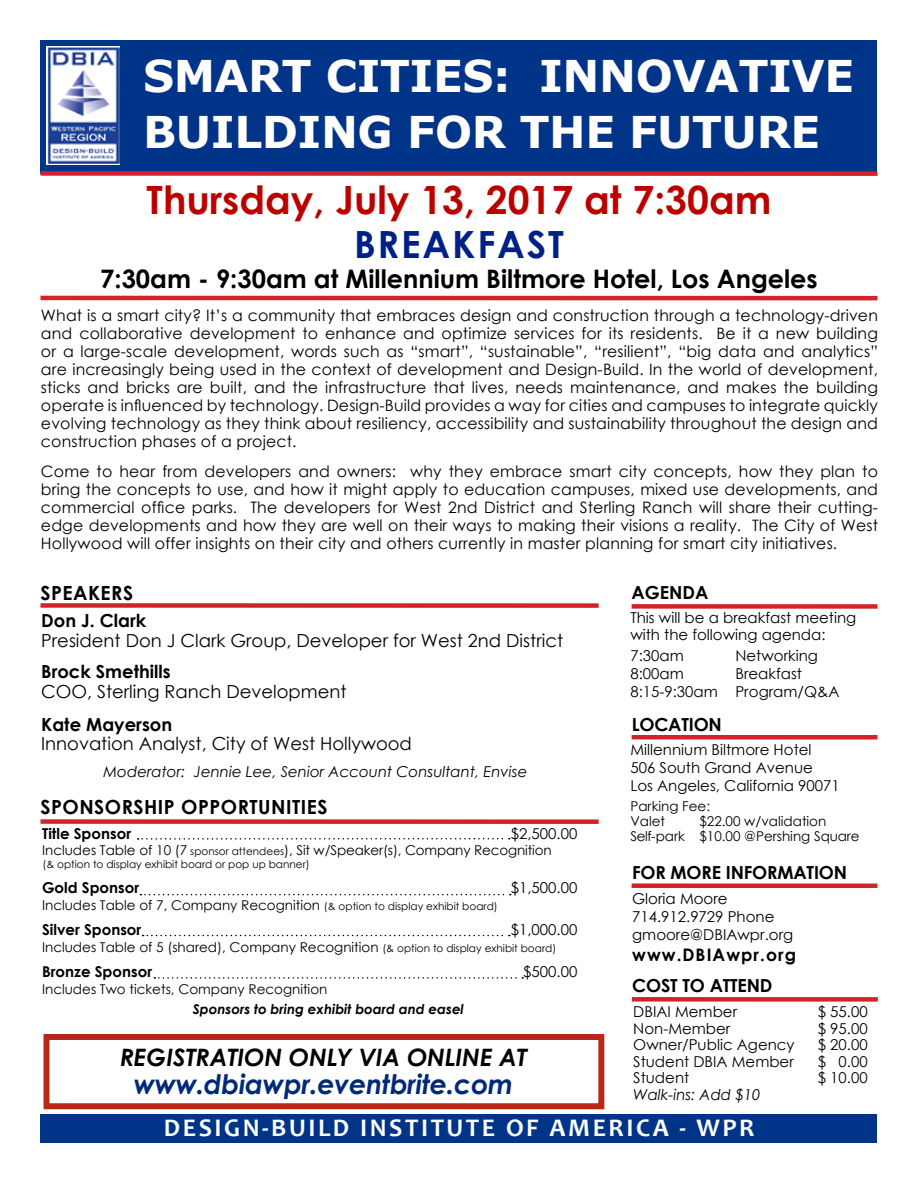
<style>
.page{position:relative;width:918px;height:1188px;background:#fff}
.page>*{position:absolute;margin:0;border:0;box-sizing:border-box;transform-origin:0 0}
.t1{font:700 43.65px/55.5px "Verdana";letter-spacing:-.01em;color:#fffefd}
.t2{font:700 39px "Century Gothic";color:#bc0000}
.t3{font:700 37.5px "Century Gothic";letter-spacing:.05em;color:#002089}
.t4{font:italic 700 27px "Century Gothic";letter-spacing:-.01em;color:#002979}
.t5{font:700 25.5px "Century Gothic";color:#000}
.t6{font:700 25.5px "Candara";letter-spacing:.1em;color:#fbfefd}
.t7{font:italic 700 24px "Century Gothic";color:#000}
.t8{font:700 19.5px "Century Gothic";letter-spacing:.025em;color:#000103}
.t9{font:700 19.5px "Century Gothic";letter-spacing:.025em;color:#000003}
.t10{font:18px "Century Gothic";color:#000204}
.t11{font:700 18px "Century Gothic";letter-spacing:-.01em;color:#000}
.t12{font:700 18px "Century Gothic";color:#000204}
.t13{font:700 17.25px "Century Gothic";letter-spacing:.06em;color:#000}
.t14{font:15.75px/18px "Century Gothic";letter-spacing:.01em;color:#000;text-align:justify}
.t15{font:15px/18px "Century Gothic";color:#000}
.t16{font:italic 15px "Century Gothic";color:#000204}
.t17{font:700 15px "Century Gothic";color:#000}
.t18{font:italic 15px "Century Gothic";color:#000}
.t19{font:13.5px/15px "Century Gothic";color:#000}
.t20{font:italic 700 13.5px "Century Gothic";color:#000}
.t21{font:10.5px "Century Gothic";color:#000}
.s1{font-size:10.5px}
</style>
<div class="page">
<div style="left:40px;top:1114px;width:838px;height:29px;background:#003489"></div>
<div style="left:40px;top:40px;width:838px;height:134px;background:#003489"></div>
<img style="left:47px;top:46px;width:73px;height:118px">
<div style="left:41px;top:603px;width:558px;height:5px;background:#d2232a"></div>
<div style="left:632px;top:604px;width:245px;height:5px;background:#d2232a"></div>
<div style="left:632px;top:735px;width:245px;height:5px;background:#d2232a"></div>
<hr style="left:41px;top:296px;width:836px;height:4px;background:#d2232a">
<div style="left:41px;top:171px;width:836px;height:5px;background:#d2232a"></div>
<div style="left:632px;top:883px;width:245px;height:5px;background:#d2232a"></div>
<div style="left:41px;top:819px;width:558px;height:5px;background:#d2232a"></div>
<div style="left:632px;top:997px;width:246px;height:5px;background:#d2232a"></div>
<svg style="left:138px;top:838px;width:372px;height:2px"></svg>
<svg style="left:140px;top:894px;width:371px;height:1px"></svg>
<svg style="left:143px;top:935px;width:367px;height:1px"></svg>
<svg style="left:154px;top:977px;width:369px;height:2px"></svg>
<div style="left:44px;top:1034px;width:560px;height:75px;border:6px solid #b72817"></div>
<h1 class="t1" style="left:143px;top:48px;width:713px">SMART CITIES: INNOVATIVE<br>BUILDING FOR THE FUTURE</h1>
<h2 class="t2" style="left:147px;top:170px;width:626px">Thursday, July 13, 2017 at 7:30am</h2>
<h3 class="t3" style="left:354px;top:216px;width:212px">BREAKFAST</h3>
<h3 class="t5" style="left:100px;top:260px;width:719px">7:30am - 9:30am at Millennium Biltmore Hotel, Los Angeles</h3>
<p class="t14" style="left:41px;top:306px;width:839px">What is a smart city? It’s a community that embraces design and construction through a technology-driven and collaborative development to enhance and optimize services for its residents. Be it a new building or a large-scale development, words such as “smart”, “sustainable”, “resilient”, “big data and analytics” are increasingly being used in the context of development and Design-Build. In the world of development, sticks and bricks are built, and the infrastructure that lives, needs maintenance, and makes the building operate is influenced by technology. Design-Build provides a way for cities and campuses to integrate quickly evolving technology as they think about resiliency, accessibility and sustainability throughout the design and construction phases of a project.</p>
<p class="t14" style="left:41px;top:462px;width:839px">Come to hear from developers and owners: why they embrace smart city concepts, how they plan to bring the concepts to use, and how it might apply to education campuses, mixed use developments, and commercial office parks. The developers for West 2nd District and Sterling Ranch will share their cutting&shy;edge developments and how they are well on their ways to making their visions a reality. The City of West Hollywood will offer insights on their city and others currently in master planning for smart city initiatives.</p>
<p class="t9" style="left:40px;top:578px;width:94px">SPEAKERS</p>
<p class="t11" style="left:632px;top:578px;width:79px">AGENDA</p>
<p class="t12" style="left:41px;top:607px;width:107px">Don J. Clark</p>
<p class="t10" style="left:41px;top:627px;width:523px">President Don J Clark Group, Developer for West 2nd District</p>
<p class="t12" style="left:41px;top:658px;width:131px">Brock Smethills</p>
<p class="t10" style="left:41px;top:678px;width:307px">COO, Sterling Ranch Development</p>
<p class="t12" style="left:41px;top:710px;width:133px">Kate Mayerson</p>
<p class="t10" style="left:41px;top:731px;width:372px">Innovation Analyst, City of West Hollywood</p>
<p class="t16" style="left:103px;top:761px;width:425px">Moderator: Jennie Lee, Senior Account Consultant, Envise</p>
<p class="t8" style="left:41px;top:792px;width:289px">SPONSORSHIP OPPORTUNITIES</p>
<p class="t17" style="left:42px;top:822px;width:91px">Title Sponsor</p>
<p class="t15" style="left:511px;top:824px;width:68px">$2,500.00</p>
<p class="t19" style="left:42px;top:843px;width:511px">Includes Table of 10 (7 <span class="s1">sponsor attendees</span>), Sit w/Speaker(s), Company Recognition</p>
<p class="t21" style="left:42px;top:857px;width:269px">(&amp; option to display exhibit board or pop up banner)</p>
<p class="t17" style="left:42px;top:877px;width:99px">Gold Sponsor</p>
<p class="t15" style="left:511px;top:879px;width:68px">$1,500.00</p>
<p class="t19" style="left:42px;top:897px;width:457px">Includes Table of 7, Company Recognition <span class="s1">(&amp; option to display exhibit board)</span></p>
<p class="t17" style="left:42px;top:919px;width:101px">Silver Sponsor</p>
<p class="t15" style="left:511px;top:921px;width:68px">$1,000.00</p>
<p class="t19" style="left:42px;top:939px;width:516px">Includes Table of 5 (shared), Company Recognition <span class="s1">(&amp; option to display exhibit board)</span></p>
<p class="t17" style="left:42px;top:961px;width:112px">Bronze Sponsor</p>
<p class="t15" style="left:523px;top:963px;width:56px">$500.00</p>
<p class="t19" style="left:42px;top:981px;width:287px">Includes Two tickets, Company Recognition</p>
<p class="t20" style="left:193px;top:998px;width:273px">Sponsors to bring exhibit board and easel</p>
<h3 class="t7" style="left:120px;top:1039px;width:409px">REGISTRATION ONLY VIA ONLINE AT</h3>
<h3 class="t4" style="left:134px;top:1064px;width:381px">www.dbiawpr.eventbrite.com</h3>
<p class="t15" style="left:630px;top:609px;width:227px;line-height:16.5px">This will be a breakfast meeting with the following agenda:</p>
<p class="t15" style="left:630px;top:646px;width:55px">7:30am</p>
<p class="t15" style="left:735px;top:646px;width:84px">Networking</p>
<p class="t15" style="left:630px;top:664px;width:55px">8:00am</p>
<p class="t15" style="left:630px;top:664px;width:211px;text-indent:105px">Breakfast<br>8:15-9:30am Program/Q&amp;A</p>
<p class="t11" style="left:632px;top:711px;width:92px">LOCATION</p>
<p class="t15" style="left:630px;top:741px;width:211px">Millennium Biltmore Hotel<br>506 South Grand Avenue<br>Los Angeles, California 90071</p>
<p class="t19" style="left:630px;top:799px;width:81px">Parking Fee:<br>Valet</p>
<p class="t19" style="left:630px;top:814px;width:231px;text-indent:69px">$22.00 w/validation<br>Self-park $10.00 @Pershing Square</p>
<p class="t11" style="left:632px;top:859px;width:217px">FOR MORE INFORMATION</p>
<p class="t15" style="left:632px;top:890px;width:163px">Gloria Moore<br>714.912.9729 Phone gmoore@DBIAwpr.org</p>
<p class="t13" style="left:632px;top:942px;width:165px">www.DBIAwpr.org</p>
<p class="t11" style="left:632px;top:972px;width:142px">COST TO ATTEND</p>
<p class="t15" style="left:633px;top:1003px;width:105px">DBIAI Member</p>
<p class="t15" style="left:818px;top:1003px;width:51px">$ 55.00</p>
<p class="t15" style="left:633px;top:1019px;width:99px">Non-Member</p>
<p class="t15" style="left:818px;top:1019px;width:51px">$ 95.00</p>
<p class="t15" style="left:633px;top:1036px;width:163px">Owner/Public Agency</p>
<p class="t15" style="left:818px;top:1036px;width:51px">$ 20.00</p>
<p class="t15" style="left:633px;top:1052px;width:162px">Student DBIA Member</p>
<p class="t15" style="left:818px;top:1052px;width:51px">$ 0.00</p>
<p class="t15" style="left:633px;top:1069px;width:57px">Student</p>
<p class="t15" style="left:818px;top:1069px;width:51px">$ 10.00</p>
<p class="t18" style="left:633px;top:1084px;width:129px">Walk-ins: Add $10</p>
<h3 class="t6" style="left:164px;top:1112px;width:592px">DESIGN-BUILD INSTITUTE OF AMERICA - WPR</h3>
</div>
